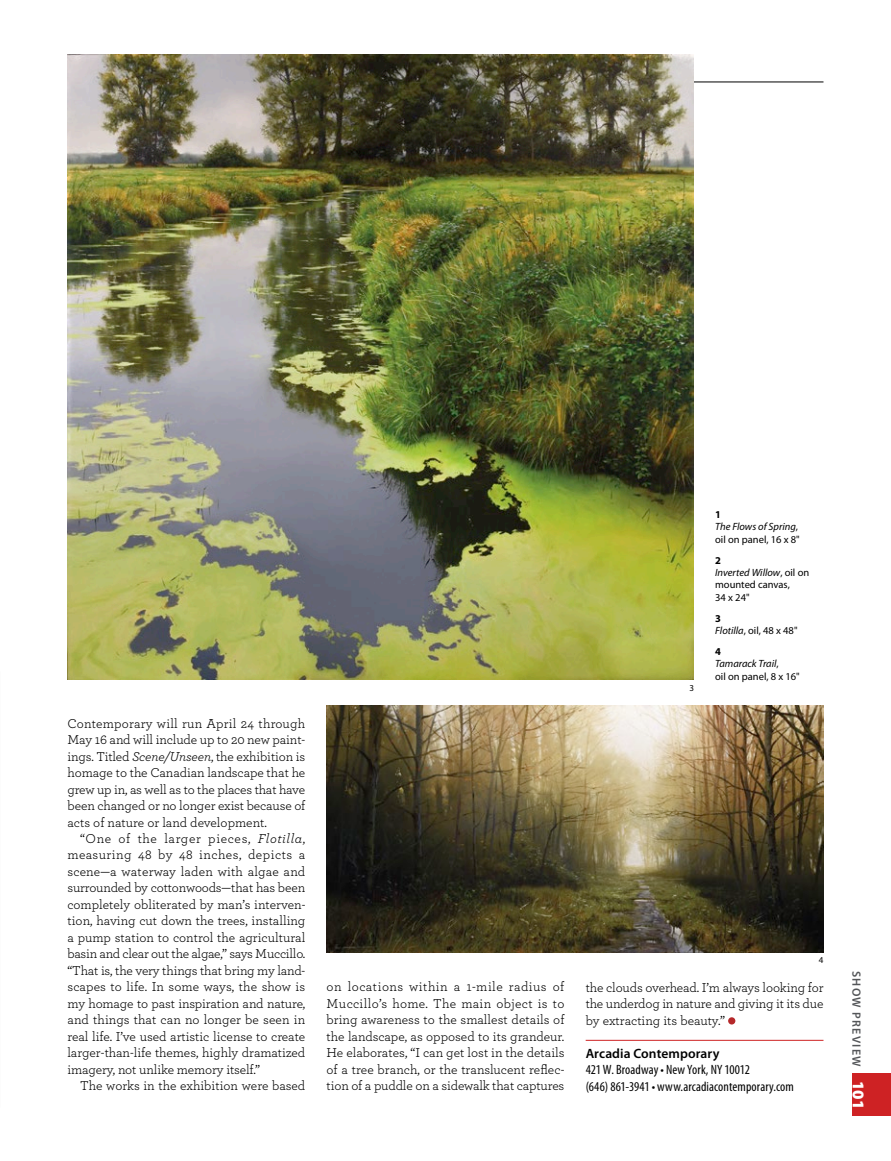
<style>
.page{position:relative;width:891px;height:1161px;background:#fff}
.page>*{position:absolute;margin:0;border:0;box-sizing:border-box;transform-origin:0 0}
.t1{font:900 16.4px "Myriad Pro";color:#fff}
.t2{font:13.6px/16.4px "Archer";letter-spacing:-.01em;color:#000;text-align:justify}
.t3{font:condensed 13.6px/16.4px "Myriad Pro";letter-spacing:.005em;color:#000}
.t4{font:600 13.6px "Myriad Pro";letter-spacing:.005em;color:#000}
.t5{font:600 12px "Myriad Pro";letter-spacing:.1em;color:#545659}
.t6{font:10.4px/12.4px "Myriad Pro";color:#000}
.t7{font:9px "Myriad Pro";color:#000}
.s1{font-style:italic}
.s2{font-weight:700}
</style>
<div class="page">
<div style="left:853px;top:1074px;width:38px;height:42px;background:#ce2224"></div>
<hr style="left:68px;top:82px;width:756px;height:1px;background:#000">
<hr style="left:586px;top:1040px;width:237px;height:1px;background:#ce2224">
<div style="left:728px;top:1017px;width:7px;height:8px;background:#b5282a;border-radius:50%"></div>
<img style="left:68px;top:54px;width:626px;height:626px">
<img style="left:327px;top:706px;width:497px;height:246px">
<p class="t2" style="left:68px;top:714px;width:239px">Contemporary will run April 24 through May 16 and will include up to 20 new paint&shy;ings. Titled <span class="s1">Scene/Unseen</span>, the exhibition is homage to the Canadian landscape that he grew up in, as well as to the places that have been changed or no longer exist because of acts of nature or land development.</p>
<p class="t2" style="left:68px;top:830px;width:239px;text-indent:13px">“One of the larger pieces, <span class="s1">Flotilla</span>, measuring 48 by 48 inches, depicts a scene—a waterway laden with algae and surrounded by cottonwoods—that has been completely obliterated by man’s interven&shy;tion, having cut down the trees, installing a pump station to control the agricultural basin and clear out the algae,” says Muccillo. “That is, the very things that bring my land&shy;scapes to life. In some ways, the show is my homage to past inspiration and nature, and things that can no longer be seen in real life. I’ve used artistic license to create larger-than-life themes, highly dramatized imagery, not unlike memory itself.”</p>
<p class="t2" style="left:80px;top:1077px;width:227px">The works in the exhibition were based</p>
<p class="t7" style="left:689px;top:683px;width:6px">3</p>
<p class="t6" style="left:715px;top:509px;width:86px"><span class="s2">1<br></span><span class="s1">The Flows of Spring</span>, oil on panel, 16 x 8"</p>
<p class="t6" style="left:715px;top:554px;width:96px"><span class="s2">2<br></span><span class="s1">Inverted Willow</span>, oil on mounted canvas,<br>34 x 24"</p>
<p class="t6" style="left:715px;top:612px;width:84px"><span class="s2">3<br></span><span class="s1">Flotilla</span>, oil, 48 x 48"</p>
<p class="t6" style="left:715px;top:645px;width:86px"><span class="s2">4<br></span><span class="s1">Tamarack Trail</span>,<br>oil on panel, 8 x 16"</p>
<p class="t7" style="left:819px;top:955px;width:6px">4</p>
<p class="t2" style="left:327px;top:978px;width:239px">on locations within a 1-mile radius of Muccillo’s home. The main object is to bring awareness to the smallest details of the landscape, as opposed to its grandeur.<br>He elaborates, “I can get lost in the details of a tree branch, or the translucent reflec&shy;tion of a puddle on a sidewalk that captures</p>
<p class="t2" style="left:586px;top:978px;width:239px">the clouds overhead. I’m always looking for the underdog in nature and giving it its due by extracting its beauty.”</p>
<p class="t4" style="left:586px;top:1045px;width:135px">Arcadia Contemporary</p>
<p class="t3" style="left:586px;top:1062px;width:210px">421 W. Broadway • New York, NY 10012<br>(646) 861-3941 • www.arcadiacontemporary.com</p>
<p class="t5" style="left:863px;top:971px;width:97px;rotate:90deg">SHOW PREVIEW</p>
<p class="t1" style="left:868px;top:1081px;width:30px;rotate:90deg">101</p>
</div>
